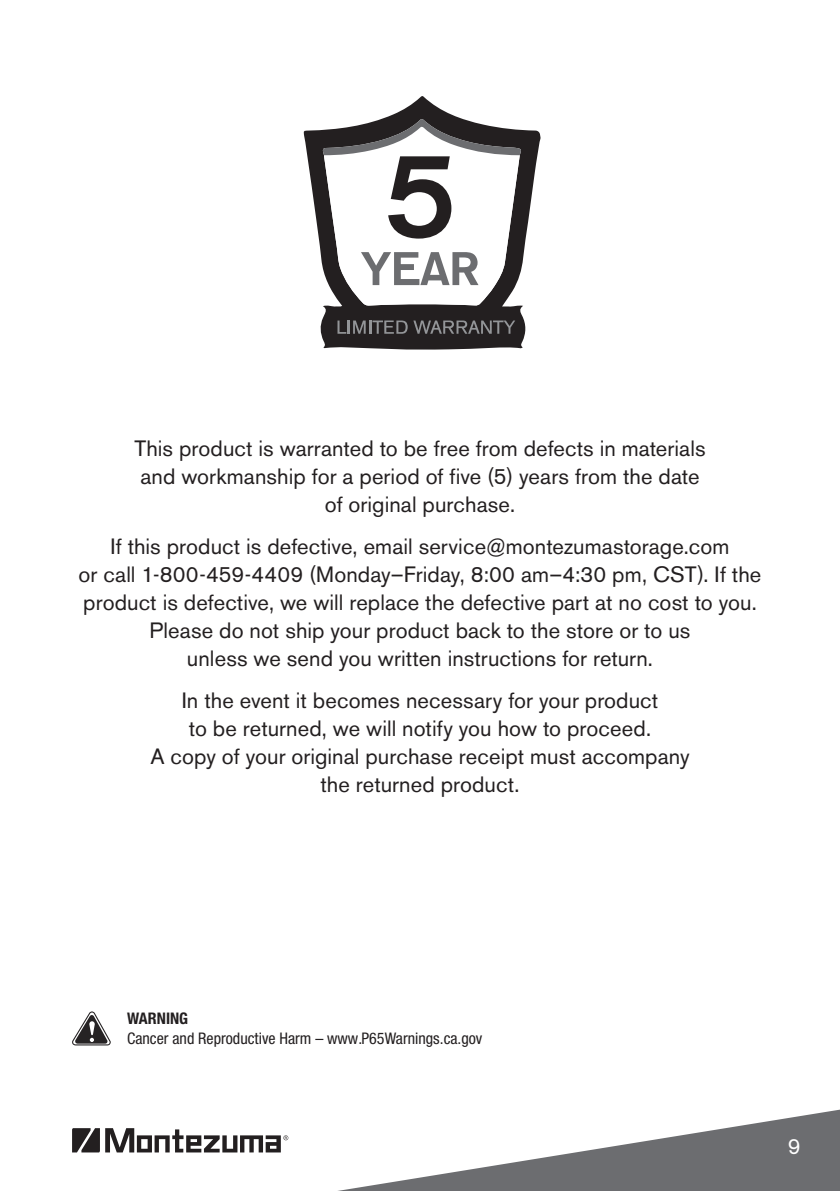
<style>
.page{position:relative;width:840px;height:1191px;background:#fff}
.page>*{position:absolute;margin:0;border:0;box-sizing:border-box;transform-origin:0 0}
.t1{font:22px/28px "Akzidenz Grotesk BE";letter-spacing:.005em;color:#231f20;text-align:center}
.t2{font:22px "Akzidenz Grotesk BE";color:#fff}
.t3{font:condensed 16px "Helvetica Neue";color:#231f20}
.t4{font:700 condensed 16px "Helvetica Neue";color:#231f20}
</style>
<div class="page">
<svg style="left:72px;top:1128px;width:154px;height:24px"></svg>
<svg style="left:226px;top:1109px;width:613px;height:82px"></svg>
<svg style="left:303px;top:96px;width:238px;height:254px"></svg>
<svg style="left:337px;top:320px;width:70px;height:14px"></svg>
<svg style="left:413px;top:320px;width:102px;height:14px"></svg>
<svg style="left:322px;top:119px;width:199px;height:187px"></svg>
<svg style="left:72px;top:1011px;width:39px;height:34px"></svg>
<p class="t1" style="left:134px;top:434px;width:572px">This product is warranted to be free from defects in materials and workmanship for a period of five (5) years from the date of original purchase.</p>
<p class="t1" style="left:79px;top:532px;width:684px">If this product is defective, email service@montezumastorage.com<br>or call 1-800-459-4409 (Monday–Friday, 8:00 am–4:30 pm, CST). If the product is defective, we will replace the defective part at no cost to you.<br>Please do not ship your product back to the store or to us<br>unless we send you written instructions for return.</p>
<p class="t1" style="left:150px;top:686px;width:540px">In the event it becomes necessary for your product<br>to be returned, we will notify you how to proceed.<br>A copy of your original purchase receipt must accompany the returned product.</p>
<p class="t4" style="left:127px;top:1008px;width:63px">WARNING</p>
<p class="t3" style="left:127px;top:1029px;width:356px">Cancer and Reproductive Harm – www.P65Warnings.ca.gov</p>
<p class="t2" style="left:787px;top:1133px;width:14px">9</p>
</div>
